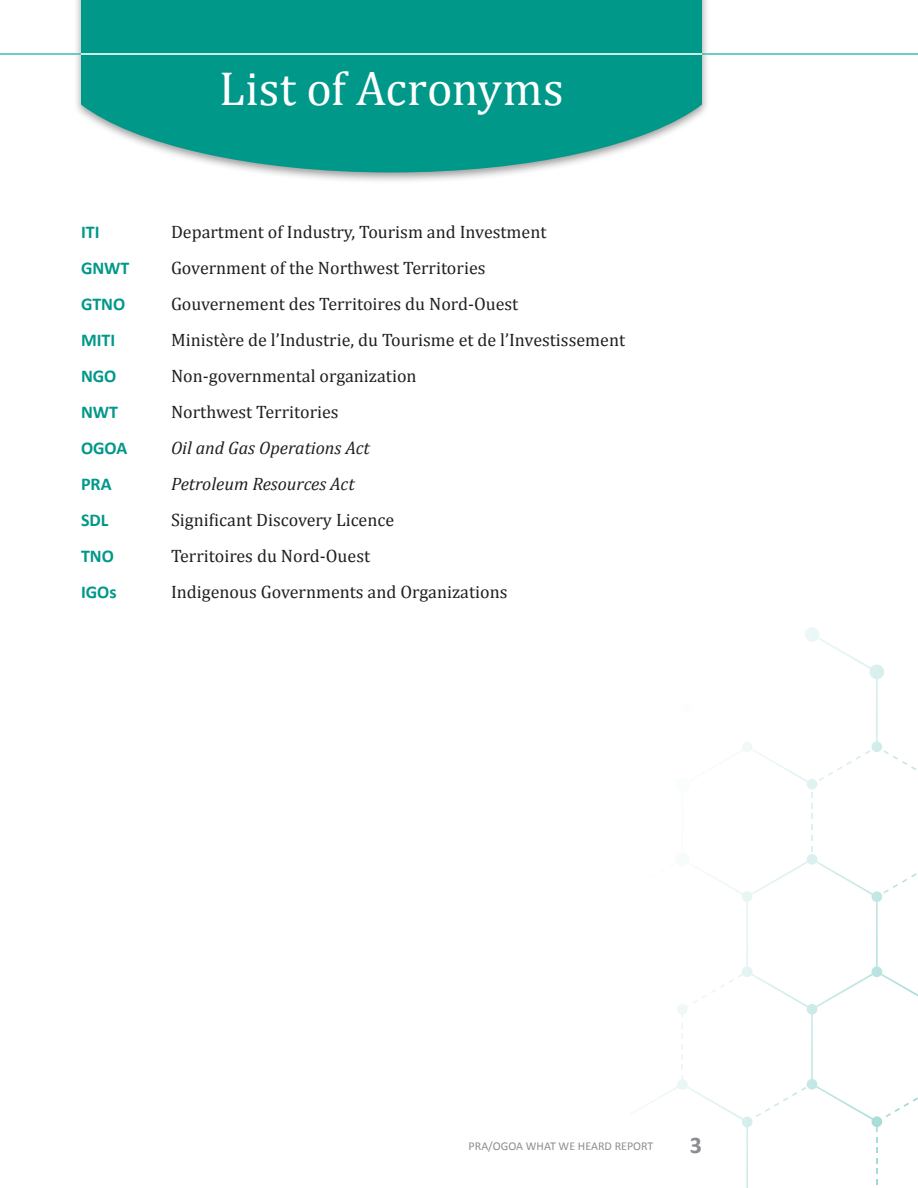
<style>
.page{position:relative;width:918px;height:1188px;background:#fff}
.page>*{position:absolute;margin:0;border:0;box-sizing:border-box;transform-origin:0 0}
.t1{font:48px "Cambria";color:#fff}
.t2{font:700 24px "Calibri";color:#8b8d90}
.t3{font:18px "Cambria";color:#231f20}
.t4{font:italic 18px "Cambria";color:#231f20}
.t5{font:700 18px "Calibri";color:#009889}
.t6{font:12px "Calibri";color:#8b8d90}
</style>
<div class="page">
<div style="left:73px;top:0;width:637px;height:184px;background:#231f20;opacity:.45"></div>
<svg style="left:81px;top:0;width:621px;height:173px;background:#1ba194"></svg>
<svg style="left:696px;top:742px;width:195px;height:237px"></svg>
<svg style="left:883px;top:873px;width:34px;height:20px"></svg>
<svg style="left:811px;top:792px;width:2px;height:16px"></svg>
<svg style="left:811px;top:825px;width:2px;height:26px"></svg>
<svg style="left:805px;top:627px;width:112px;height:154px"></svg>
<svg style="left:630px;top:979px;width:288px;height:209px"></svg>
<hr style="left:0;top:53px;width:918px;height:2px;background:#36beb3">
<hr style="left:81px;top:53px;width:621px;height:2px;background:#fff">
<h1 class="t1" style="left:219px;top:60px;width:346px">List of Acronyms</h1>
<p class="t5" style="left:81px;top:221px;width:20px">ITI</p>
<p class="t3" style="left:171px;top:222px;width:377px">Department of Industry, Tourism and Investment</p>
<p class="t5" style="left:81px;top:257px;width:50px">GNWT</p>
<p class="t3" style="left:171px;top:258px;width:316px">Government of the Northwest Territories</p>
<p class="t5" style="left:81px;top:293px;width:46px">GTNO</p>
<p class="t3" style="left:171px;top:294px;width:349px">Gouvernement des Territoires du Nord-Ouest</p>
<p class="t5" style="left:81px;top:329px;width:36px">MITI</p>
<p class="t3" style="left:171px;top:330px;width:456px">Ministère de l’Industrie, du Tourisme et de l’Investissement</p>
<p class="t5" style="left:81px;top:365px;width:37px">NGO</p>
<p class="t3" style="left:171px;top:366px;width:247px">Non-governmental organization</p>
<p class="t5" style="left:81px;top:401px;width:39px">NWT</p>
<p class="t3" style="left:171px;top:402px;width:169px">Northwest Territories</p>
<p class="t5" style="left:81px;top:437px;width:48px">OGOA</p>
<p class="t4" style="left:171px;top:437px;width:200px">Oil and Gas Operations Act</p>
<p class="t5" style="left:81px;top:473px;width:32px">PRA</p>
<p class="t4" style="left:171px;top:473px;width:185px">Petroleum Resources Act</p>
<p class="t5" style="left:81px;top:509px;width:29px">SDL</p>
<p class="t3" style="left:171px;top:510px;width:225px">Significant Discovery Licence</p>
<p class="t5" style="left:81px;top:545px;width:34px">TNO</p>
<p class="t3" style="left:171px;top:546px;width:201px">Territoires du Nord-Ouest</p>
<p class="t5" style="left:81px;top:581px;width:37px">IGOs</p>
<p class="t3" style="left:171px;top:582px;width:338px">Indigenous Governments and Organizations</p>
<p class="t6" style="left:469px;top:1138px;width:186px">PRA/OGOA WHAT WE HEARD REPORT</p>
<h2 class="t2" style="left:690px;top:1130px;width:14px">3</h2>
</div>
